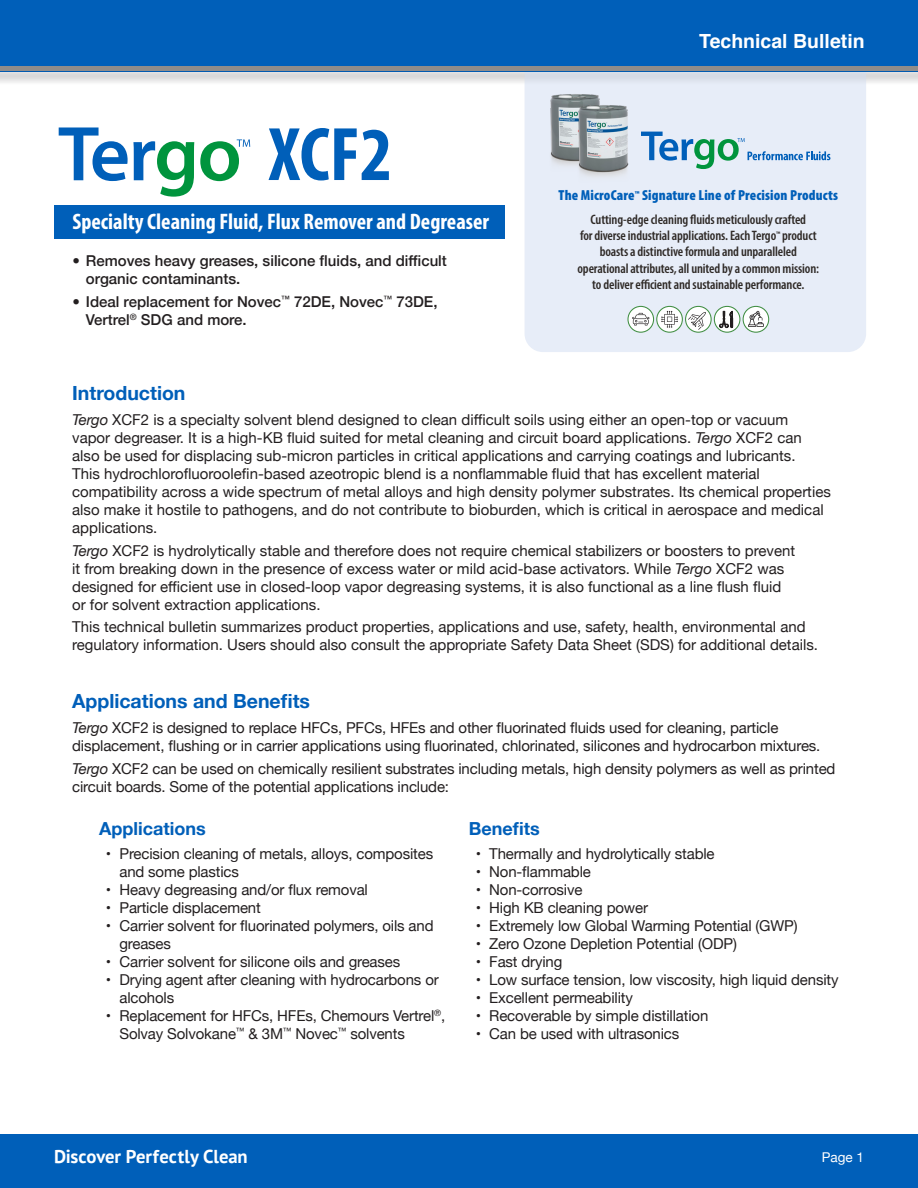
<style>
.page{position:relative;width:918px;height:1188px;background:#fff}
.page>*{position:absolute;margin:0;border:0;box-sizing:border-box;transform-origin:0 0}
.t1{font:700 condensed 76.5px "Myriad Pro";color:#005fb9}
.t2{font:700 condensed 22.5px "Myriad Pro";color:#fff}
.t3{font:700 19.5px "Helvetica Neue";color:#005fb9}
.t4{font:700 19.5px "Helvetica";color:#fff}
.t5{font:700 18.6px "PT Sans";letter-spacing:-.005em;color:#fff}
.t6{font:700 18px "Helvetica Neue";color:#005fb9}
.t7{font:15px/18px "Helvetica Neue";color:#231f20}
.t8{font:500 15px/18px "Helvetica Neue";color:#231f20}
.t9{font:900 condensed 14.55px "Myriad Pro";letter-spacing:.01em;color:#005fb9}
.t10{font:600 condensed 13.65px/16.5px "Myriad Pro";letter-spacing:-.01em;color:#2e2926;text-align:center}
.t11{font:13.5px "Helvetica Neue";color:#fff}
.s1{font-style:italic}
</style>
<div class="page">
<div style="left:0;top:1134px;width:918px;height:54px;background:#005fb9"></div>
<div style="left:525px;top:22px;width:341px;height:330px;background:#e7edf8;border-radius:18px"></div>
<div style="left:0;top:0;width:918px;height:71px;background:#005fb9"></div>
<svg style="left:641px;top:132px;width:189px;height:37px"></svg>
<svg style="left:743px;top:306px;width:26px;height:27px"></svg>
<div style="left:744px;top:307px;width:24px;height:25px;background:#fff;border-radius:50%"></div>
<svg style="left:748px;top:311px;width:16px;height:16px"></svg>
<svg style="left:656px;top:306px;width:27px;height:27px"></svg>
<svg style="left:657px;top:307px;width:25px;height:25px"></svg>
<svg style="left:661px;top:311px;width:17px;height:17px"></svg>
<svg style="left:714px;top:306px;width:26px;height:27px"></svg>
<div style="left:715px;top:307px;width:24px;height:25px;background:#fff;border-radius:50%"></div>
<svg style="left:719px;top:311px;width:14px;height:17px"></svg>
<svg style="left:685px;top:306px;width:27px;height:27px"></svg>
<div style="left:686px;top:307px;width:25px;height:25px;background:#fff;border-radius:50%"></div>
<svg style="left:688px;top:312px;width:18px;height:18px"></svg>
<svg style="left:627px;top:306px;width:27px;height:27px"></svg>
<div style="left:629px;top:307px;width:24px;height:25px;background:#fff;border-radius:50%"></div>
<svg style="left:632px;top:313px;width:17px;height:12px"></svg>
<div style="left:0;top:65px;width:918px;height:21px;background:#231f20;opacity:.19"></div>
<div style="left:0;top:66px;width:918px;height:5px;background:#908c8a"></div>
<img style="left:542px;top:76px;width:69px;height:90px">
<img style="left:570px;top:87px;width:59px;height:90px">
<svg style="left:59px;top:127px;width:135px;height:70px"></svg>
<svg style="left:200px;top:139px;width:50px;height:42px"></svg>
<div style="left:54px;top:205px;width:450px;height:33px;background:#005fb9"></div>
<p class="t1" style="left:269px;top:107px;width:125px">XCF2</p>
<p class="t2" style="left:72px;top:208px;width:418px">Specialty Cleaning Fluid, Flux Remover and Degreaser</p>
<p class="t8" style="left:86px;top:251px;width:363px;text-indent:-14px">• Removes heavy greases, silicone fluids, and difficult organic contaminants.</p>
<p class="t8" style="left:86px;top:291px;width:353px;text-indent:-14px">• Ideal replacement for Novec<sup>™</sup> 72DE, Novec<sup>™</sup> 73DE,<br>Vertrel<sup>®</sup> SDG and more.</p>
<p class="t4" style="left:699px;top:26px;width:167px">Technical Bulletin</p>
<p class="t9" style="left:559px;top:186px;width:281px">The MicroCare<sup>™</sup> Signature Line of Precision Products</p>
<p class="t10" style="left:578px;top:211px;width:243px">Cutting-edge cleaning fluids meticulously crafted<br>for diverse industrial applications. Each Tergo<sup>™</sup> product boasts a distinctive formula and unparalleled operational attributes, all united by a common mission: to deliver efficient and sustainable performance.</p>
<p class="t3" style="left:72px;top:378px;width:115px">Introduction</p>
<p class="t7" style="left:72px;top:412px;width:760px"><span class="s1">Tergo</span> XCF2 is a specialty solvent blend designed to clean difficult soils using either an open-top or vacuum<br>vapor degreaser. It is a high-KB fluid suited for metal cleaning and circuit board applications. <span class="s1">Tergo</span> XCF2 can also be used for displacing sub-micron particles in critical applications and carrying coatings and lubricants.<br>This hydrochlorofluoroolefin-based azeotropic blend is a nonflammable fluid that has excellent material compatibility across a wide spectrum of metal alloys and high density polymer substrates. Its chemical properties also make it hostile to pathogens, and do not contribute to bioburden, which is critical in aerospace and medical applications.</p>
<p class="t7" style="left:72px;top:542px;width:725px"><span class="s1">Tergo</span> XCF2 is hydrolytically stable and therefore does not require chemical stabilizers or boosters to prevent it from breaking down in the presence of excess water or mild acid-base activators. While <span class="s1">Tergo</span> XCF2 was designed for efficient use in closed-loop vapor degreasing systems, it is also functional as a line flush fluid or for solvent extraction applications.</p>
<p class="t7" style="left:72px;top:619px;width:747px">This technical bulletin summarizes product properties, applications and use, safety, health, environmental and regulatory information. Users should also consult the appropriate Safety Data Sheet (SDS) for additional details.</p>
<p class="t3" style="left:72px;top:686px;width:239px">Applications and Benefits</p>
<p class="t7" style="left:72px;top:720px;width:750px"><span class="s1">Tergo</span> XCF2 is designed to replace HFCs, PFCs, HFEs and other fluorinated fluids used for cleaning, particle displacement, flushing or in carrier applications using fluorinated, chlorinated, silicones and hydrocarbon mixtures.</p>
<p class="t7" style="left:72px;top:760px;width:765px"><span class="s1">Tergo</span> XCF2 can be used on chemically resilient substrates including metals, high density polymers as well as printed circuit boards. Some of the potential applications include:</p>
<p class="t6" style="left:99px;top:814px;width:108px">Applications</p>
<p class="t7" style="left:119px;top:846px;width:315px;text-indent:-14px">• Precision cleaning of metals, alloys, composites and some plastics</p>
<p class="t7" style="left:106px;top:882px;width:264px">• Heavy degreasing and/or flux removal</p>
<p class="t7" style="left:106px;top:900px;width:156px">• Particle displacement</p>
<p class="t7" style="left:119px;top:918px;width:316px;text-indent:-14px">• Carrier solvent for fluorinated polymers, oils and greases</p>
<p class="t7" style="left:106px;top:954px;width:296px">• Carrier solvent for silicone oils and greases</p>
<p class="t7" style="left:119px;top:972px;width:321px;text-indent:-14px">• Drying agent after cleaning with hydrocarbons or alcohols</p>
<p class="t7" style="left:119px;top:1008px;width:327px;text-indent:-14px">• Replacement for HFCs, HFEs, Chemours Vertrel<sup>®</sup>,<br>Solvay Solvokane<sup>™</sup> &amp; 3M<sup>™</sup> Novec<sup>™</sup> solvents</p>
<p class="t6" style="left:469px;top:814px;width:73px">Benefits</p>
<p class="t7" style="left:476px;top:846px;width:240px">• Thermally and hydrolytically stable</p>
<p class="t7" style="left:476px;top:864px;width:117px">• Non-flammable</p>
<p class="t7" style="left:476px;top:882px;width:108px">• Non-corrosive</p>
<p class="t7" style="left:476px;top:900px;width:174px">• High KB cleaning power</p>
<p class="t7" style="left:476px;top:918px;width:324px">• Extremely low Global Warming Potential (GWP)</p>
<p class="t7" style="left:476px;top:936px;width:263px">• Zero Ozone Depletion Potential (ODP)</p>
<p class="t7" style="left:476px;top:954px;width:88px">• Fast drying</p>
<p class="t7" style="left:476px;top:972px;width:364px">• Low surface tension, low viscosity, high liquid density</p>
<p class="t7" style="left:476px;top:990px;width:159px">• Excellent permeability</p>
<p class="t7" style="left:476px;top:1008px;width:234px">• Recoverable by simple distillation</p>
<p class="t7" style="left:476px;top:1026px;width:205px">• Can be used with ultrasonics</p>
<p class="t5" style="left:54px;top:1144px;width:195px">Discover Perfectly Clean</p>
<p class="t11" style="left:822px;top:1147px;width:44px">Page 1</p>
</div>
